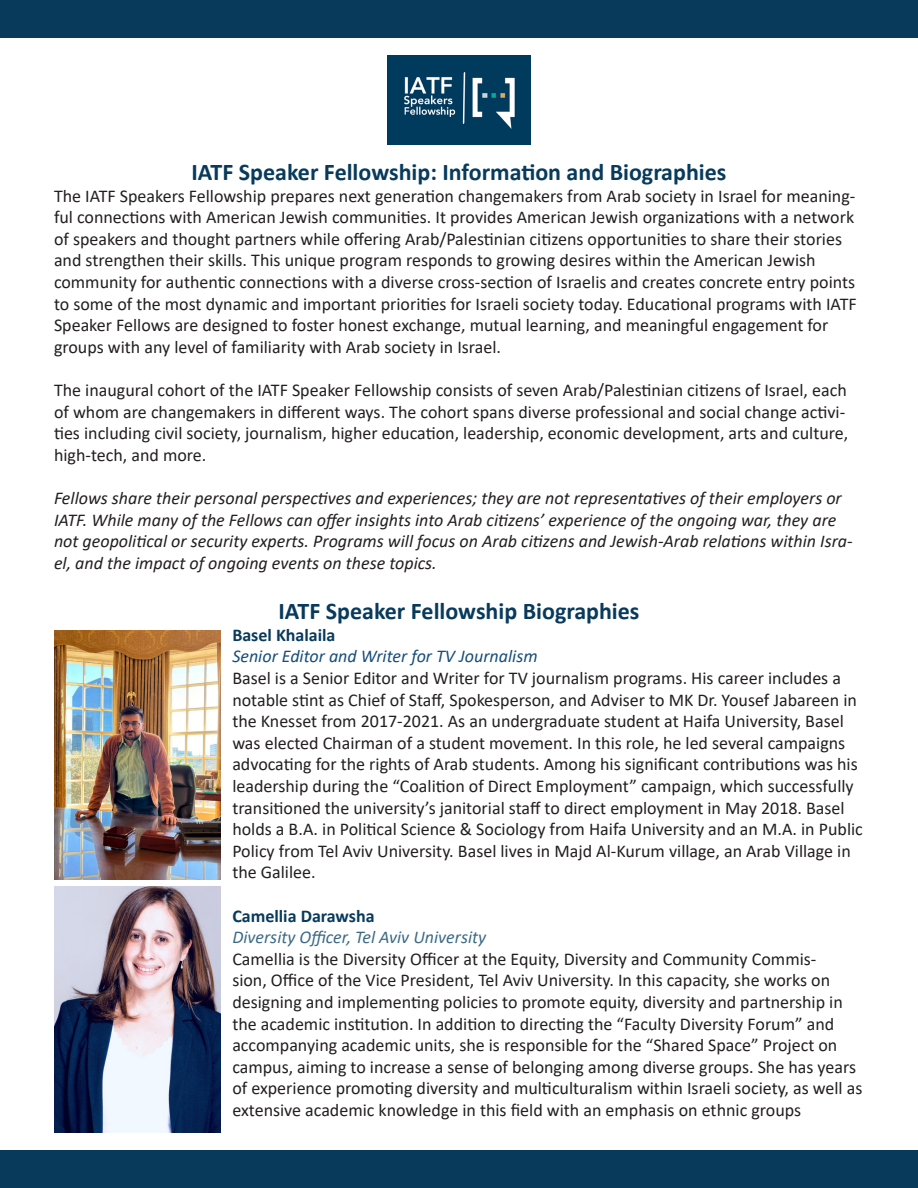
<style>
.page{position:relative;width:918px;height:1188px;background:#fff}
.page>*{position:absolute;margin:0;border:0;box-sizing:border-box;transform-origin:0 0}
.t1{font:700 24px "Calibri";color:#083a5c}
.t2{font:18px/21.6px "Calibri";color:#231f20}
.t3{font:italic 18px/21.6px "Calibri";color:#231f20}
.t4{font:italic 18px "Calibri";color:#174d7a}
.t5{font:italic 18px "Calibri";color:#3c6a86}
.t6{font:700 18px "Calibri";color:#083a5c}
</style>
<div class="page">
<img style="left:54px;top:630px;width:166px;height:250px">
<img style="left:54px;top:886px;width:166px;height:246px">
<div style="left:0;top:1150px;width:918px;height:38px;background:#083a5c"></div>
<div style="left:0;top:0;width:918px;height:38px;background:#083a5c"></div>
<img style="left:388px;top:55px;width:142px;height:89px">
<p class="t1" style="left:192px;top:155px;width:536px">IATF Speaker Fellowship: Information and Biographies</p>
<p class="t2" style="left:54px;top:184px;width:804px">The IATF Speakers Fellowship prepares next generation changemakers from Arab society in Israel for meaning&shy;ful connections with American Jewish communities. It provides American Jewish organizations with a network of speakers and thought partners while offering Arab/Palestinian citizens opportunities to share their stories and strengthen their skills. This unique program responds to growing desires within the American Jewish community for authentic connections with a diverse cross-section of Israelis and creates concrete entry points to some of the most dynamic and important priorities for Israeli society today. Educational programs with IATF Speaker Fellows are designed to foster honest exchange, mutual learning, and meaningful engagement for groups with any level of familiarity with Arab society in Israel.</p>
<p class="t2" style="left:54px;top:379px;width:796px">The inaugural cohort of the IATF Speaker Fellowship consists of seven Arab/Palestinian citizens of Israel, each of whom are changemakers in different ways. The cohort spans diverse professional and social change activi&shy;ties including civil society, journalism, higher education, leadership, economic development, arts and culture, high-tech, and more.</p>
<p class="t3" style="left:54px;top:486px;width:800px">Fellows share their personal perspectives and experiences; they are not representatives of their employers or IATF. While many of the Fellows can offer insights into Arab citizens’ experience of the ongoing war, they are not geopolitical or security experts. Programs will focus on Arab citizens and Jewish-Arab relations within Isra&shy;el, and the impact of ongoing events on these topics.</p>
<p class="t1" style="left:278px;top:594px;width:363px">IATF Speaker Fellowship Biographies</p>
<p class="t6" style="left:232px;top:622px;width:105px">Basel Khalaila</p>
<p class="t4" style="left:232px;top:644px;width:307px">Senior Editor and Writer for TV Journalism</p>
<p class="t2" style="left:232px;top:667px;width:632px">Basel is a Senior Editor and Writer for TV journalism programs. His career includes a notable stint as Chief of Staff, Spokesperson, and Adviser to MK Dr. Yousef Jabareen in the Knesset from 2017-2021. As an undergraduate student at Haifa University, Basel was elected Chairman of a student movement. In this role, he led several campaigns advocating for the rights of Arab students. Among his significant contributions was his leadership during the “Coalition of Direct Employment” campaign, which successfully transitioned the university’s janitorial staff to direct employment in May 2018. Basel holds a B.A. in Political Science &amp; Sociology from Haifa University and an M.A. in Public Policy from Tel Aviv University. Basel lives in Majd Al-Kurum village, an Arab Village in the Galilee.</p>
<p class="t6" style="left:232px;top:903px;width:144px">Camellia Darawsha</p>
<p class="t5" style="left:232px;top:925px;width:255px">Diversity Officer, Tel Aviv University</p>
<p class="t2" style="left:232px;top:948px;width:632px">Camellia is the Diversity Officer at the Equity, Diversity and Community Commis-<br>sion, Office of the Vice President, Tel Aviv University. In this capacity, she works on designing and implementing policies to promote equity, diversity and partnership in the academic institution. In addition to directing the “Faculty Diversity Forum” and accompanying academic units, she is responsible for the “Shared Space” Project on campus, aiming to increase a sense of belonging among diverse groups. She has years of experience promoting diversity and multiculturalism within Israeli society, as well as extensive academic knowledge in this field with an emphasis on ethnic groups</p>
</div>
